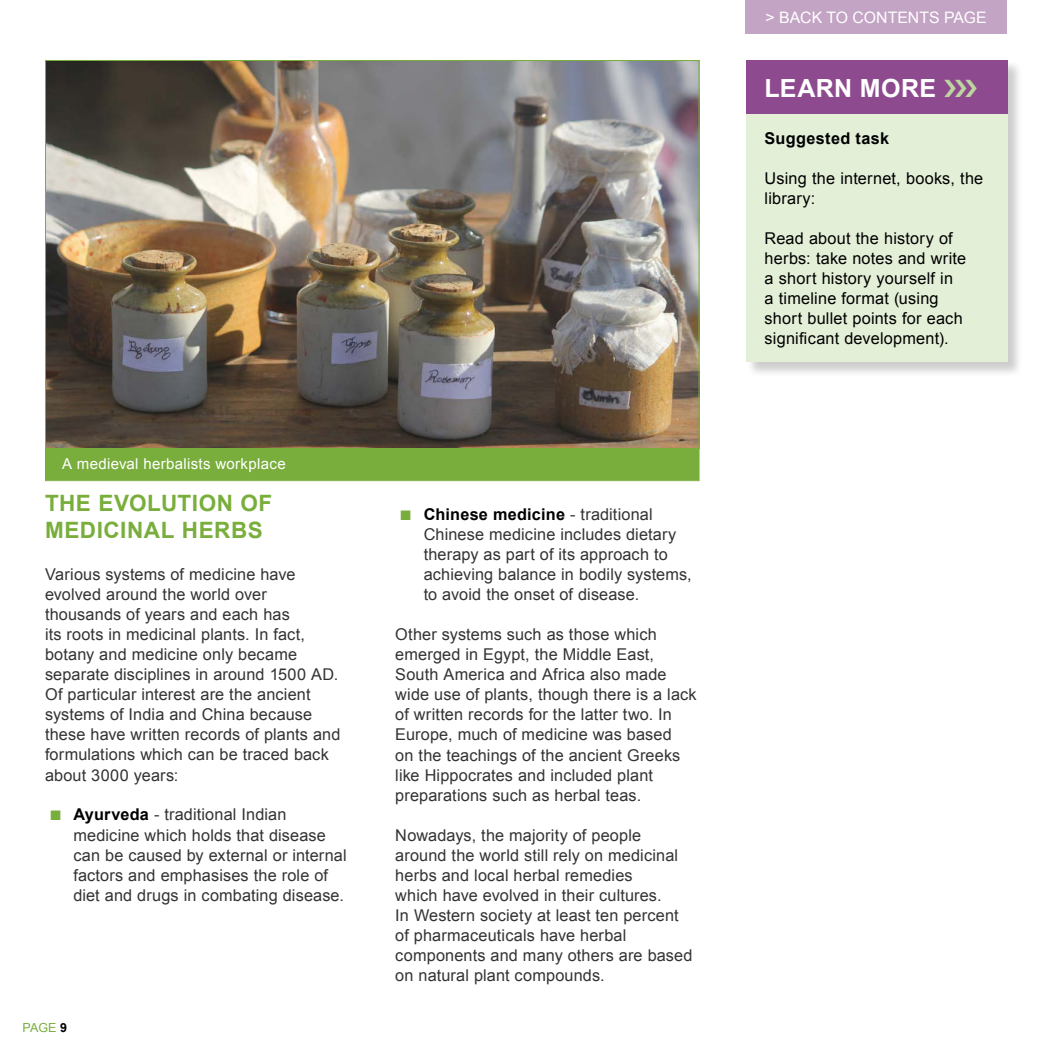
<style>
.page{position:relative;width:1053px;height:1053px;background:#fff}
.page>*{position:absolute;margin:0;border:0;box-sizing:border-box;transform-origin:0 0}
.t1{font:700 25px "Arial";color:#fff}
.t2{font:700 22.5px/27px "Arial";letter-spacing:.025em;color:#79ae3c}
.t3{font:16.25px/20px "Arial";letter-spacing:.01em;color:#333}
.t4{font:16.25px/20px "Arial";letter-spacing:.015em;color:#000}
.t5{font:700 16.25px "Arial";letter-spacing:.02em;color:#000}
.t6{font:15.88px "Arial";color:#fff}
.t7{font:15px "Arial";letter-spacing:.02em;color:#fff}
.t8{font:12.5px "Arial";color:#79ae3c}
.s1{color:#79ae3c}
.s2{font-weight:700;color:#000}
</style>
<div class="page">
<div style="left:745px;top:0;width:261px;height:34px;background:#c3a4c4"></div>
<img style="left:45px;top:60px;width:655px;height:421px">
<div style="left:746px;top:60px;width:277px;height:317px;background:#000;opacity:.2"></div>
<div style="left:746px;top:60px;width:261px;height:54px;background:#8e4a8f"></div>
<div style="left:746px;top:114px;width:261px;height:248px;background:#e4efd8"></div>
<p class="t7" style="left:62px;top:453px;width:225px">A medieval herbalists workplace</p>
<h2 class="t2" style="left:45px;top:490px;width:131px">THE EVO LUTIO</h2>
<h2 class="t2" style="left:45px;top:490px;width:229px;text-indent:172px">N OF<br>MEDICI NAL HERBS</h2>
<p class="t3" style="left:45px;top:564px;width:297px">Various systems of medicine have evolved around the world over thousands of years and each has<br>its roots in medicinal plants. In fact, botany and medicine only became separate disciplines in around 1500 AD.<br>Of particular interest are the ancient systems of India and China because these have written records of plants and formulations which can be traced back about 3000 years:</p>
<p class="t3" style="left:73px;top:804px;width:275px;text-indent:-23px"><span class="s1">■</span> <span class="s2">AYURVEDA</span> - traditional Indian medicine which holds that disease can be caused by external or internal factors and emphasises the role of diet and drugs in combating disease.</p>
<p class="t8" style="left:22px;top:1019px;width:46px">page<span class="s2">9</span></p>
<p class="t3" style="left:423px;top:504px;width:269px;text-indent:-23px"><span class="s1">■</span> <span class="s2">CHINESE MEDICINE</span> - traditional Chinese medicine includes dietary therapy as part of its approach to achieving balance in bodily systems, to avoid the onset of disease.</p>
<p class="t3" style="left:395px;top:624px;width:303px">Other systems such as those which emerged in Egypt, the Middle East, South America and Africa also made wide use of plants, though there is a lack of written records for the latter two. In Europe, much of medicine was based<br>on the teachings of the ancient Greeks like Hippocrates and included plant preparations such as herbal teas.</p>
<p class="t3" style="left:395px;top:825px;width:299px">Nowadays, the majority of people around the world still rely on medicinal herbs and local herbal remedies<br>which have evolved in their cultures.<br>In Western society at least ten percent of pharmaceuticals have herbal components and many others are based on natural plant compounds.</p>
<p class="t6" style="left:765px;top:7px;width:223px">&gt; BACK TO CONTENTS PAGE</p>
<h1 class="t1" style="left:764px;top:71px;width:115px">LEARN MORE</h1>
<p class="t5" style="left:764px;top:128px;width:126px">SUGGESTED TASK</p>
<p class="t4" style="left:764px;top:168px;width:220px">Using the internet, books, the library:</p>
<p class="t4" style="left:764px;top:228px;width:203px">Read about the history of herbs: take notes and write a short history yourself in a timeline format (using short bullet points for each significant development).</p>
</div>
